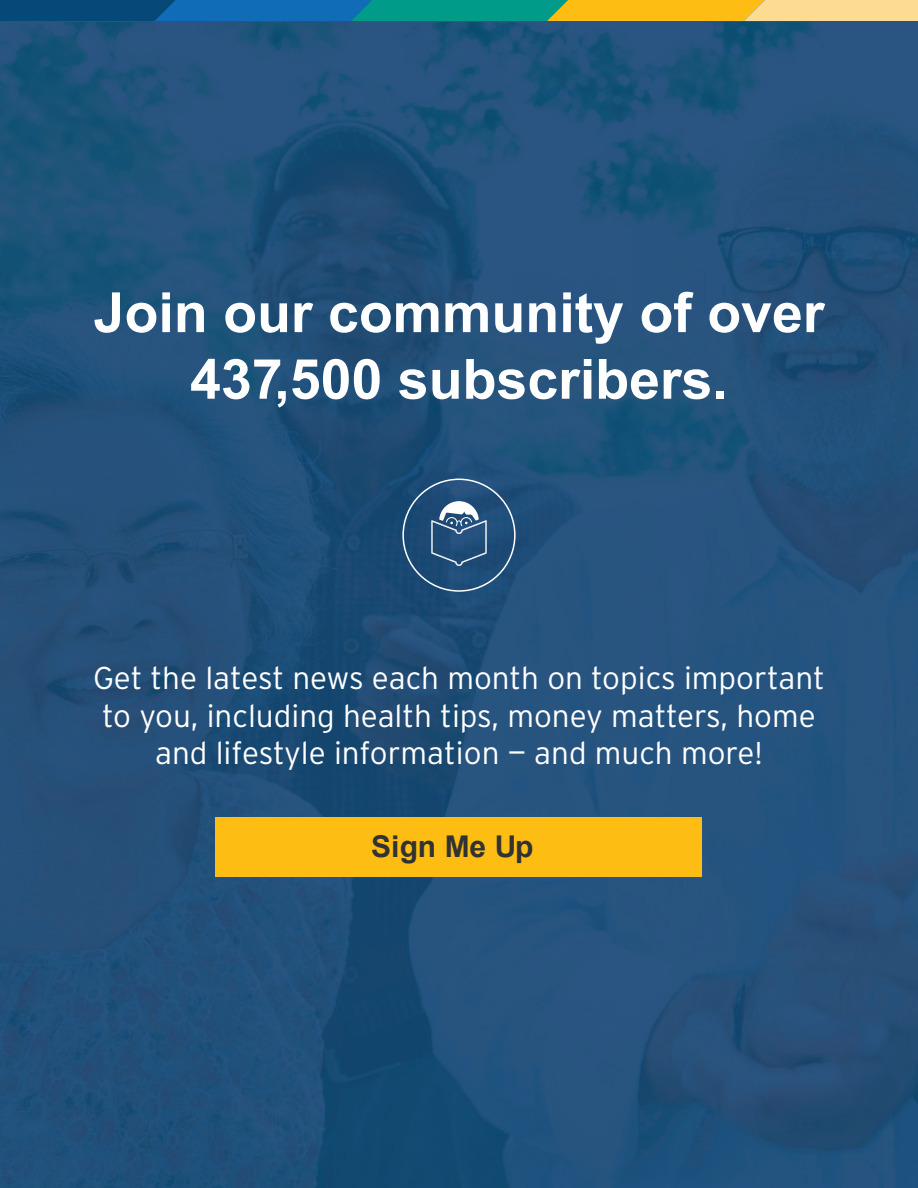
<style>
.page{position:relative;width:918px;height:1188px;background:#fff}
.page>*{position:absolute;margin:0;border:0;box-sizing:border-box;transform-origin:0 0}
.t1{font:700 55.5px/66.6px "Arial";color:#fff;text-align:center}
.t2{font:300 31.5px/37.8px "Interstate";color:#fff;text-align:center}
.t3{font:700 30px "Arial";color:#313232}
</style>
<div class="page">
<svg style="left:0;top:20px;width:918px;height:2px;fill:#295481"></svg>
<img style="left:0;top:22px;width:918px;height:1166px">
<div style="left:215px;top:817px;width:487px;height:60px;background:#fdbd12"></div>
<div style="left:402px;top:479px;width:114px;height:113px;border:2px solid #fff;border-radius:50%"></div>
<svg style="left:431px;top:501px;width:56px;height:65px"></svg>
<svg style="left:0;top:0;width:918px;height:20px"></svg>
<h1 class="t1" style="left:94px;top:281px;width:732px">Join our community of over<br>437,500 subscribers.</h1>
<p class="t2" style="left:93px;top:659px;width:733px">Get the latest news each month on topics important to you, including health tips, money matters, home and lifestyle information — and much more!</p>
<p class="t3" style="left:371px;top:826px;width:164px">Sign Me Up</p>
</div>
